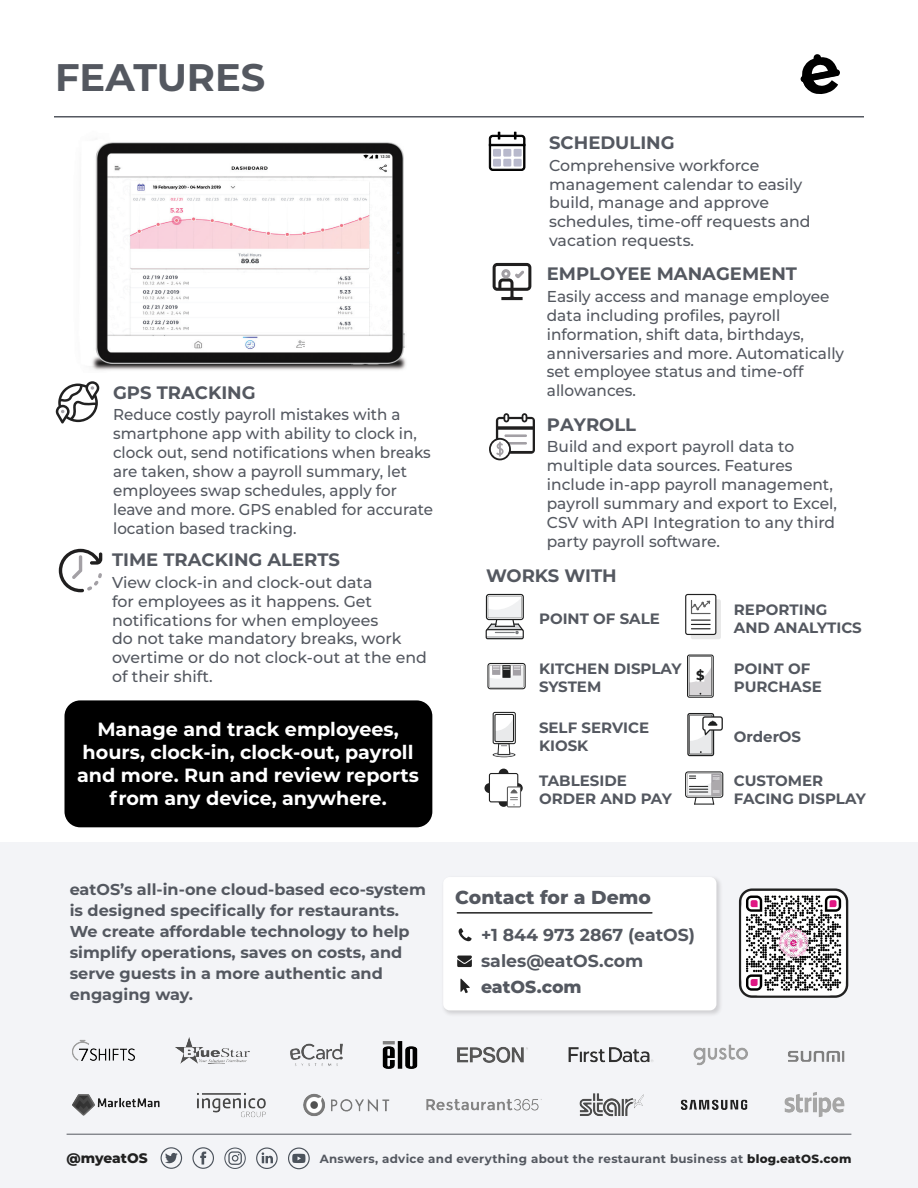
<style>
.page{position:relative;width:918px;height:1188px;background:#fff}
.page>*{position:absolute;margin:0;border:0;box-sizing:border-box;transform-origin:0 0}
.t1{font:700 38.4px "Montserrat";color:#545860}
.t2{font:700 19.2px/23px "Montserrat";color:#fff;text-align:center}
.t3{font:800 18.75px "Montserrat";color:#545860}
.t4{font:700 18px "Montserrat";color:#545860}
.t5{font:700 17.4px "Montserrat";color:#545860}
.t6{font:800 17.4px "Montserrat";color:#545860}
.t7{font:500 15.75px/18.9px "Montserrat";color:#545860}
.t8{font:500 15.75px/18.9px "Montserrat";color:#545860;scale:.96 1}
.t9{font:700 15.75px/21px "Montserrat";color:#545860}
.t10{font:700 15px/18px "Montserrat";color:#545860}
.t11{font:800 13.8px "Montserrat";letter-spacing:-.005em;color:#212121}
.t12{font:700 13.35px "Montserrat";color:#1e1f1f}
.t13{font:700 11.85px "Montserrat";letter-spacing:.025em;color:#545860}
.t14{font:700 10.05px "Montserrat";color:#252626}
.s1{font-weight:800;color:#212121}
</style>
<div class="page">
<img style="left:91px;top:142px;width:315px;height:229px">
<div style="left:64px;top:700px;width:368px;height:127px;background:#000;border-radius:16px"></div>
<hr style="left:54px;top:116px;width:810px;height:2px;background:#545860">
<svg style="left:489px;top:132px;width:36px;height:39px"></svg>
<svg style="left:801px;top:54px;width:39px;height:40px"></svg>
<svg style="left:59px;top:549px;width:43px;height:43px"></svg>
<svg style="left:493px;top:263px;width:38px;height:37px"></svg>
<svg style="left:489px;top:413px;width:46px;height:47px"></svg>
<svg style="left:56px;top:381px;width:43px;height:42px"></svg>
<div style="left:0;top:842px;width:918px;height:346px;background:#f3f4f7"></div>
<hr style="left:67px;top:1134px;width:784px;height:1px;background:#545860">
<svg style="left:161px;top:1147px;width:21px;height:22px"></svg>
<svg style="left:192px;top:1147px;width:22px;height:22px"></svg>
<svg style="left:224px;top:1148px;width:22px;height:21px"></svg>
<svg style="left:256px;top:1147px;width:22px;height:22px"></svg>
<svg style="left:288px;top:1148px;width:22px;height:21px"></svg>
<img style="left:72px;top:1037px;width:773px;height:81px">
<div style="left:442px;top:875px;width:281px;height:142px;background:#231f20;opacity:.17"></div>
<div style="left:443px;top:877px;width:273px;height:133px;background:#fff;border-radius:7px"></div>
<svg style="left:459px;top:928px;width:13px;height:13px"></svg>
<svg style="left:457px;top:956px;width:15px;height:11px"></svg>
<svg style="left:460px;top:979px;width:10px;height:14px"></svg>
<hr style="left:457px;top:912px;width:195px;height:2px;background:#212121">
<div style="left:739px;top:888px;width:109px;height:110px;border:2px solid #212121;border-radius:12px"></div>
<svg style="left:741px;top:891px;width:105px;height:104px"></svg>
<svg style="left:486px;top:594px;width:38px;height:45px"></svg>
<svg style="left:493px;top:712px;width:23px;height:45px"></svg>
<svg style="left:487px;top:663px;width:39px;height:26px"></svg>
<svg style="left:687px;top:655px;width:27px;height:43px"></svg>
<svg style="left:687px;top:713px;width:36px;height:43px"></svg>
<svg style="left:685px;top:771px;width:38px;height:34px"></svg>
<svg style="left:513px;top:783px;width:10px;height:10px"></svg>
<div style="left:499px;top:769px;width:10px;height:9px;background:#212121;border-radius:50%"></div>
<svg style="left:484px;top:783px;width:10px;height:10px"></svg>
<svg style="left:489px;top:773px;width:32px;height:34px"></svg>
<div style="left:691px;top:599px;width:30px;height:40px;background:linear-gradient(to right,#e3e3e3,#e7e7e7);border-radius:2px"></div>
<svg style="left:685px;top:594px;width:31px;height:41px"></svg>
<p class="t1" style="left:55px;top:50px;width:212px">FEATURES</p>
<p class="t4" style="left:113px;top:379px;width:144px">GPS TRACKING</p>
<p class="t8" style="left:113px;top:405px;width:335px">Reduce costly payroll mistakes with a smartphone app with ability to clock in, clock out, send notifications when breaks are taken, show a payroll summary, let employees swap schedules, apply for leave and more. GPS enabled for accurate location based tracking.</p>
<p class="t4" style="left:112px;top:547px;width:230px">TIME TRACKING ALERTS</p>
<p class="t7" style="left:112px;top:572px;width:316px">View clock-in and clock-out data<br>for employees as it happens. Get notifications for when employees<br>do not take mandatory breaks, work overtime or do not clock-out at the end of their shift.</p>
<p class="t2" style="left:77px;top:717px;width:344px">Manage and track employees, hours, clock-in, clock-out, payroll and more. Run and review reports from any device, anywhere.</p>
<p class="t4" style="left:549px;top:130px;width:127px">SCHEDULING</p>
<p class="t7" style="left:549px;top:155px;width:263px">Comprehensive workforce management calendar to easily build, manage and approve schedules, time-off requests and vacation requests.</p>
<p class="t4" style="left:547px;top:261px;width:252px">EMPLOYEE MANAGEMENT</p>
<p class="t7" style="left:547px;top:286px;width:299px">Easily access and manage employee data including profiles, payroll information, shift data, birthdays, anniversaries and more. Automatically set employee status and time-off allowances.</p>
<p class="t4" style="left:547px;top:411px;width:91px">PAYROLL</p>
<p class="t7" style="left:547px;top:437px;width:292px">Build and export payroll data to multiple data sources. Features include in-app payroll management, payroll summary and export to Excel, CSV with API Integration to any third party payroll software.</p>
<p class="t4" style="left:486px;top:563px;width:132px">WORKS WITH</p>
<p class="t10" style="left:539px;top:609px;width:122px">POINT OF SALE</p>
<p class="t10" style="left:734px;top:600px;width:95px">REPORTING</p>
<p class="t10" style="left:734px;top:618px;width:129px">AND ANALYTICS</p>
<p class="t10" style="left:539px;top:659px;width:144px">KITCHEN DISPLAY<br>SYSTEM</p>
<p class="t12" style="left:696px;top:666px;width:10px">$</p>
<p class="t14" style="left:701px;top:663px;width:8px">$</p>
<p class="t10" style="left:734px;top:659px;width:78px">POINT OF</p>
<p class="t10" style="left:734px;top:677px;width:89px">PURCHASE</p>
<p class="t10" style="left:734px;top:727px;width:69px">OrderOS</p>
<p class="t10" style="left:734px;top:771px;width:91px">CUSTOMER</p>
<p class="t10" style="left:734px;top:789px;width:134px">FACING DISPLAY</p>
<p class="t10" style="left:539px;top:718px;width:112px">SELF SERVICE</p>
<p class="t10" style="left:539px;top:736px;width:51px">KIOSK</p>
<p class="t10" style="left:539px;top:771px;width:89px">TABLESIDE</p>
<p class="t10" style="left:539px;top:789px;width:134px">ORDER AND PAY</p>
<p class="t9" style="left:70px;top:878px;width:358px">eatOS’s all-in-one cloud-based eco-system is designed specifically for restaurants.<br>We create affordable technology to help simplify operations, saves on costs, and serve guests in a more authentic and engaging way.</p>
<p class="t3" style="left:455px;top:883px;width:197px">Contact for a Demo</p>
<p class="t5" style="left:481px;top:922px;width:216px">+1 844 973 2867 (eatOS)</p>
<p class="t5" style="left:481px;top:948px;width:164px">sales@eatOS.com</p>
<p class="t6" style="left:481px;top:974px;width:102px">eatOS.com</p>
<p class="t11" style="left:67px;top:1148px;width:83px">@myeatOS</p>
<p class="t13" style="left:320px;top:1150px;width:533px">Answers, advice and everything about the restaurant business at <span class="s1">blog.eatOS.com</span></p>
</div>
